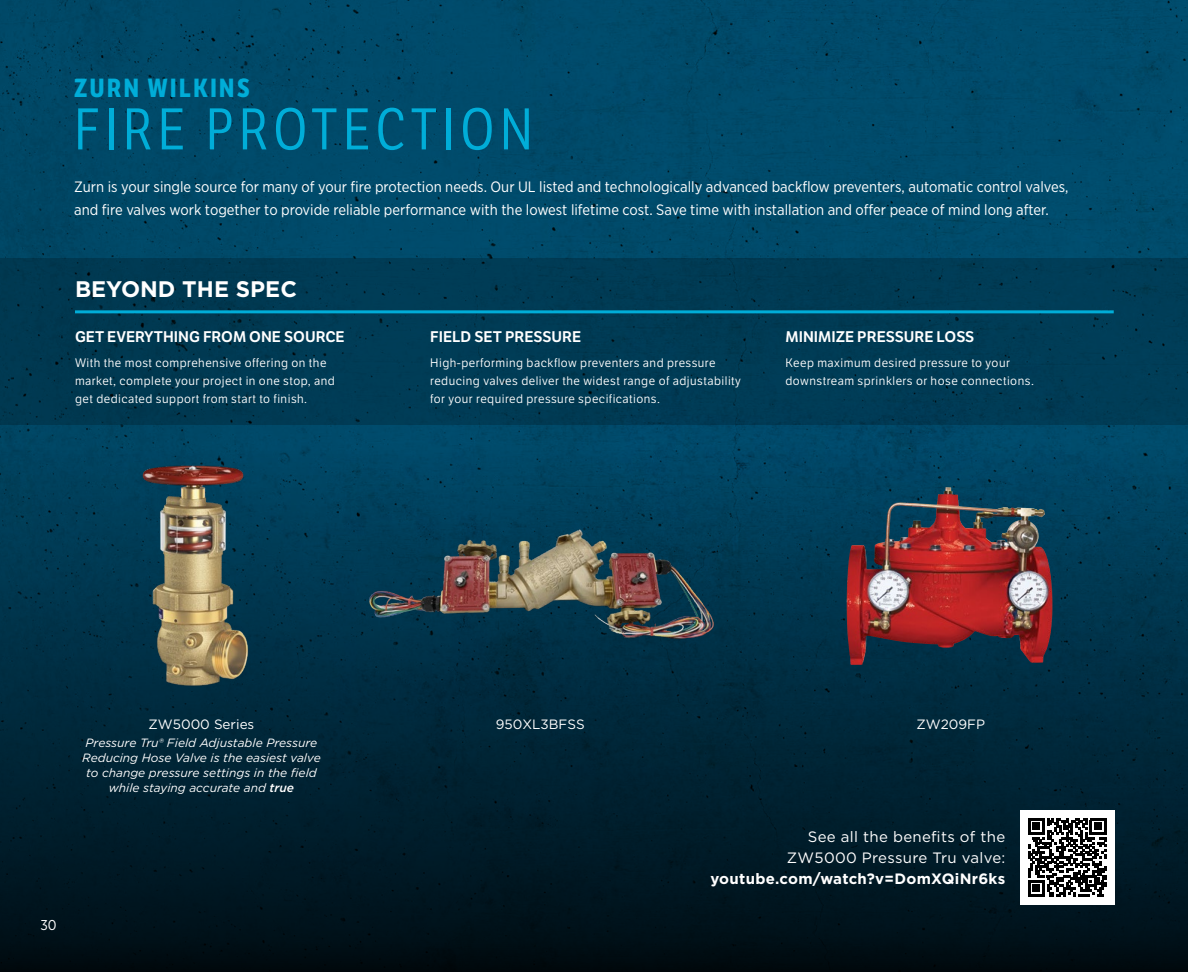
<style>
.page{position:relative;width:1188px;height:972px;background:#fff}
.page>*{position:absolute;margin:0;border:0;box-sizing:border-box;transform-origin:0 0}
.t1{font:57px "LFT Etica Condensed";letter-spacing:.1em;color:#00add8}
.t2{font:700 25.5px "LFT Etica Condensed";letter-spacing:.1em;color:#00add8}
.t3{font:700 22.5px "Gotham";color:#fff}
.t4{font:15px/22.5px "Gotham Narrow";color:#fff}
.t5{font:15px "LFT Etica SB";color:#fff}
.t6{font:15px/21px "Gotham";letter-spacing:.02em;color:#fff;text-align:right}
.t7{font:700 15px "Gotham";letter-spacing:.02em;color:#fff}
.t8{font:14.25px "Gotham Narrow";color:#fff}
.t9{font:13.5px "Gotham";color:#fff}
.t10{font:12px/18px "LFT Etica";letter-spacing:.04em;color:#fff}
.t11{font:italic 12px/15px "Gotham";color:#fff;text-align:center}
.s1{font-weight:500}
</style>
<div class="page">
<div style="left:0;top:0;width:1188px;height:447px;background:#004a6a"></div>
<div style="left:0;top:447px;width:1188px;height:525px;background:linear-gradient(to bottom,#004766,#000d14)"></div>
<div style="left:0;top:259px;width:1188px;height:166px;background:#003b55"></div>
<img style="left:126px;top:461px;width:134px;height:230px">
<img style="left:354px;top:488px;width:372px;height:176px">
<img style="left:846px;top:487px;width:207px;height:178px">
<div style="left:1020px;top:810px;width:94px;height:95px;background:#fff"></div>
<svg style="left:1028px;top:818px;width:78px;height:79px"></svg>
<hr style="left:75px;top:310px;width:1039px;height:3px;background:#00add8">
<h2 class="t2" style="left:74px;top:73px;width:177px">ZURN WILKINS</h2>
<h1 class="t1" style="left:74px;top:97px;width:460px">FIRE PROTECTION</h1>
<p class="t4" style="left:74px;top:175px;width:996px">Zurn is your single source for many of your fire protection needs. Our UL listed and technologically advanced backflow preventers, automatic control valves, and fire valves work together to provide reliable performance with the lowest lifetime cost. Save time with installation and offer peace of mind long after.</p>
<h3 class="t3" style="left:75px;top:274px;width:223px">BEYOND THE SPEC</h3>
<p class="t5" style="left:75px;top:327px;width:271px">GET EVERYTHING FROM ONE SOURCE</p>
<p class="t10" style="left:75px;top:354px;width:261px">With the most comprehensive offering on the market, complete your project in one stop, and get dedicated support from start to finish.</p>
<p class="t5" style="left:430px;top:327px;width:153px">FIELD SET PRESSURE</p>
<p class="t10" style="left:430px;top:354px;width:312px">High-performing backflow preventers and pressure reducing valves deliver the widest range of adjustability for your required pressure specifications.</p>
<p class="t5" style="left:786px;top:327px;width:190px">MINIMIZE PRESSURE LOSS</p>
<p class="t10" style="left:786px;top:354px;width:250px">Keep maximum desired pressure to your downstream sprinklers or hose connections.</p>
<p class="t9" style="left:148px;top:715px;width:107px">ZW5000 Series</p>
<p class="t11" style="left:82px;top:735px;width:240px">Pressure Tru® Field Adjustable Pressure Reducing Hose Valve is the easiest valve to change pressure settings in the field while staying accurate and <span class="s1">true</span></p>
<p class="t8" style="left:40px;top:916px;width:18px">30</p>
<p class="t9" style="left:496px;top:715px;width:90px">950XL3BFSS</p>
<p class="t9" style="left:916px;top:715px;width:70px">ZW209FP</p>
<p class="t6" style="left:787px;top:826px;width:220px">See all the benefits of the<br>ZW5000 Pressure Tru valve:</p>
<p class="t7" style="left:710px;top:869px;width:296px">youtube.com/watch?v=DomXQiNr6ks</p>
</div>
